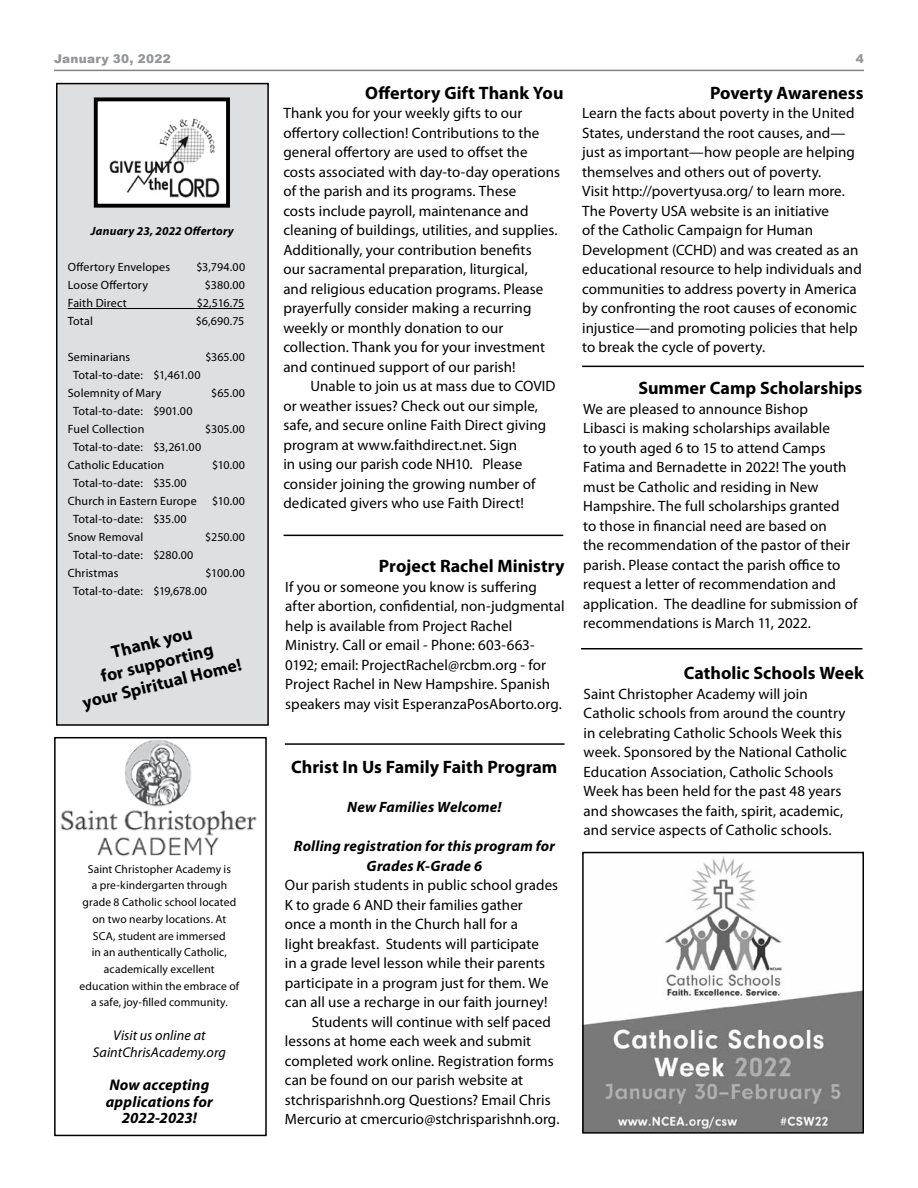
<style>
.page{position:relative;width:918px;height:1188px;background:#fff}
.page>*{position:absolute;margin:0;border:0;box-sizing:border-box;transform-origin:0 0}
.t1{font:700 18px "Myriad Pro";color:#000}
.t2{font:700 17.55px/21.1px "Myriad Pro";color:#000;text-align:center}
.t3{font:italic 700 15.45px/16.6px "Myriad Pro";letter-spacing:.01em;color:#000;text-align:center}
.t4{font:15px/19.5px "Myriad Pro";letter-spacing:.005em;color:#000}
.t5{font:italic 700 15px/19.5px "Myriad Pro";letter-spacing:.01em;color:#000;text-align:center}
.t6{font:italic 14.1px/16.6px "Myriad Pro";letter-spacing:.005em;color:#000;text-align:center}
.t7{font:12px/18px "Myriad Pro";letter-spacing:.01em;color:#000}
.t8{font:italic 700 12px "Myriad Pro";letter-spacing:.02em;color:#000}
.t9{font:900 12px "Arial";letter-spacing:.025em;color:#939598}
.t10{font:11.55px/16.6px "Myriad Pro";letter-spacing:.01em;color:#000;text-align:center}
</style>
<div class="page">
<hr style="left:54px;top:70px;width:810px;height:1px;background:#808285">
<div style="left:57px;top:84px;width:211px;height:641px;background:#dedfe0"></div>
<div style="left:56px;top:83px;width:213px;height:643px;border:2px solid #000"></div>
<div style="left:96px;top:99px;width:132px;height:107px;background:#fff"></div>
<div style="left:94px;top:97px;width:136px;height:111px;border:4px solid #000"></div>
<img style="left:110px;top:118px;width:109px;height:80px">
<hr style="left:68px;top:308px;width:176px;height:1px;background:#000">
<div style="left:54px;top:737px;width:213px;height:399px;border:1px solid #000"></div>
<img style="left:61px;top:740px;width:196px;height:117px">
<hr style="left:285px;top:743px;width:280px;height:2px;background:#000">
<img style="left:585px;top:855px;width:276px;height:276px">
<div style="left:582px;top:852px;width:282px;height:282px;border:2px solid #000"></div>
<hr style="left:581px;top:648px;width:281px;height:2px;background:#000">
<hr style="left:284px;top:535px;width:279px;height:1px;background:#000">
<hr style="left:582px;top:366px;width:282px;height:1px;background:#000">
<p class="t9" style="left:54px;top:50px;width:118px">January 30, 2022</p>
<p class="t9" style="left:856px;top:50px;width:10px">4</p>
<p class="t8" style="left:91px;top:223px;width:145px">January 23, 2022 Offertory</p>
<p class="t7" style="left:68px;top:258px;width:104px">Offertory Envelopes</p>
<p class="t7" style="left:196px;top:258px;width:50px">$3,794.00</p>
<p class="t7" style="left:68px;top:276px;width:82px">Loose Offertory</p>
<p class="t7" style="left:205px;top:276px;width:42px">$380.00</p>
<p class="t7" style="left:68px;top:294px;width:61px">Faith Direct</p>
<p class="t7" style="left:197px;top:294px;width:49px">$2,516.75</p>
<p class="t7" style="left:68px;top:312px;width:27px">Total</p>
<p class="t7" style="left:196px;top:312px;width:50px">$6,690.75</p>
<p class="t7" style="left:68px;top:348px;width:64px">Seminarians</p>
<p class="t7" style="left:205px;top:348px;width:41px">$365.00</p>
<p class="t7" style="left:68px;top:366px;width:134px;text-indent:5px">Total-to-date: $1,461.00<br>Solemnity of Mary</p>
<p class="t7" style="left:211px;top:384px;width:35px">$65.00</p>
<p class="t7" style="left:68px;top:402px;width:126px;text-indent:5px">Total-to-date: $901.00<br>Fuel Collection</p>
<p class="t7" style="left:205px;top:420px;width:41px">$305.00</p>
<p class="t7" style="left:68px;top:438px;width:135px;text-indent:5px">Total-to-date: $3,261.00<br>Catholic Education</p>
<p class="t7" style="left:68px;top:474px;width:130px;text-align:center">Total-to-date: $35.00<br>Church in Eastern Europe</p>
<p class="t7" style="left:212px;top:456px;width:35px">$10.00</p>
<p class="t7" style="left:212px;top:492px;width:35px">$10.00</p>
<p class="t7" style="left:68px;top:510px;width:120px;text-indent:5px">Total-to-date: $35.00<br>Snow Removal</p>
<p class="t7" style="left:205px;top:528px;width:41px">$250.00</p>
<p class="t7" style="left:68px;top:546px;width:127px;text-indent:5px">Total-to-date: $280.00<br>Christmas</p>
<p class="t7" style="left:73px;top:564px;width:174px;text-indent:133px">$100.00<br>Total-to-date: $19,678.00</p>
<p class="t2" style="left:70px;top:651px;width:165px;rotate:-14deg">Thank you<br>for supporting<br>your Spiritual Home!</p>
<p class="t10" style="left:80px;top:860px;width:161px">Saint Christopher Academy is<br>a pre-kindergarten through grade 8 Catholic school located on two nearby locations. At<br>SCA, student are immersed<br>in an authentically Catholic, academically excellent education within the embrace of a safe, joy-filled community.</p>
<p class="t6" style="left:93px;top:1027px;width:135px">Visit us online at<br>SaintChrisAcademy.org</p>
<p class="t3" style="left:106px;top:1076px;width:109px">Now accepting applications for<br>2022-2023!</p>
<p class="t1" style="left:365px;top:81px;width:200px">Offertory Gift Thank You</p>
<p class="t4" style="left:283px;top:103px;width:278px">Thank you for your weekly gifts to our offertory collection! Contributions to the general offertory are used to offset the costs associated with day-to-day operations of the parish and its programs. These<br>costs include payroll, maintenance and cleaning of buildings, utilities, and supplies.<br>Additionally, your contribution benefits<br>our sacramental preparation, liturgical,<br>and religious education programs. Please prayerfully consider making a recurring weekly or monthly donation to our collection. Thank you for your investment and continued support of our parish!</p>
<p class="t4" style="left:283px;top:376px;width:274px;text-indent:27px">Unable to join us at mass due to COVID or weather issues? Check out our simple, safe, and secure online Faith Direct giving program at www.faithdirect.net. Sign<br>in using our parish code NH10. Please consider joining the growing number of dedicated givers who use Faith Direct!</p>
<p class="t1" style="left:379px;top:554px;width:187px">Project Rachel Ministry</p>
<p class="t4" style="left:285px;top:577px;width:281px">If you or someone you know is suffering after abortion, confidential, non-judgmental help is available from Project Rachel Ministry. Call or email - Phone: 603-663- 0192; email: ProjectRachel@rcbm.org - for Project Rachel in New Hampshire. Spanish speakers may visit EsperanzaPosAborto.org.</p>
<p class="t1" style="left:291px;top:755px;width:268px">Christ In Us Family Faith Program</p>
<p class="t5" style="left:347px;top:797px;width:156px">New Families Welcome!</p>
<p class="t5" style="left:294px;top:836px;width:263px">Rolling registration for this program for<br>Grades K-Grade 6</p>
<p class="t4" style="left:285px;top:875px;width:275px">Our parish students in public school grades</p>
<p class="t4" style="left:285px;top:895px;width:240px">K to grade 6 AND their families gather</p>
<p class="t4" style="left:285px;top:914px;width:235px">once a month in the Church hall for a</p>
<p class="t4" style="left:285px;top:934px;width:256px">light breakfast. Students will participate</p>
<p class="t4" style="left:285px;top:953px;width:262px">in a grade level lesson while their parents</p>
<p class="t4" style="left:285px;top:973px;width:265px">participate in a program just for them. We</p>
<p class="t4" style="left:285px;top:992px;width:264px">can all use a recharge in our faith journey!</p>
<p class="t4" style="left:312px;top:1012px;width:241px">Students will continue with self paced</p>
<p class="t4" style="left:285px;top:1031px;width:248px">lessons at home each week and submit</p>
<p class="t4" style="left:285px;top:1051px;width:270px">completed work online. Registration forms</p>
<p class="t4" style="left:285px;top:1070px;width:240px">can be found on our parish website at</p>
<p class="t4" style="left:285px;top:1090px;width:267px">stchrisparishnh.org Questions? Email Chris</p>
<p class="t4" style="left:285px;top:1109px;width:276px">Mercurio at cmercurio@stchrisparishnh.org.</p>
<p class="t1" style="left:710px;top:81px;width:155px">Poverty Awareness</p>
<p class="t4" style="left:582px;top:103px;width:281px">Learn the facts about poverty in the United States, understand the root causes, and— just as important—how people are helping themselves and others out of poverty.<br>Visit http://povertyusa.org/ to learn more.<br>The Poverty USA website is an initiative<br>of the Catholic Campaign for Human Development (CCHD) and was created as an educational resource to help individuals and communities to address poverty in America by confronting the root causes of economic injustice—and promoting policies that help to break the cycle of poverty.</p>
<p class="t1" style="left:638px;top:377px;width:226px">Summer Camp Scholarships</p>
<p class="t4" style="left:583px;top:399px;width:276px">We are pleased to announce Bishop<br>Libasci is making scholarships available<br>to youth aged 6 to 15 to attend Camps Fatima and Bernadette in 2022! The youth must be Catholic and residing in New Hampshire. The full scholarships granted<br>to those in financial need are based on<br>the recommendation of the pastor of their parish. Please contact the parish office to request a letter of recommendation and application. The deadline for submission of recommendations is March 11, 2022.</p>
<p class="t1" style="left:684px;top:662px;width:182px">Catholic Schools Week</p>
<p class="t4" style="left:584px;top:684px;width:265px">Saint Christopher Academy will join Catholic schools from around the country in celebrating Catholic Schools Week this week. Sponsored by the National Catholic Education Association, Catholic Schools Week has been held for the past 48 years and showcases the faith, spirit, academic, and service aspects of Catholic schools.</p>
</div>
